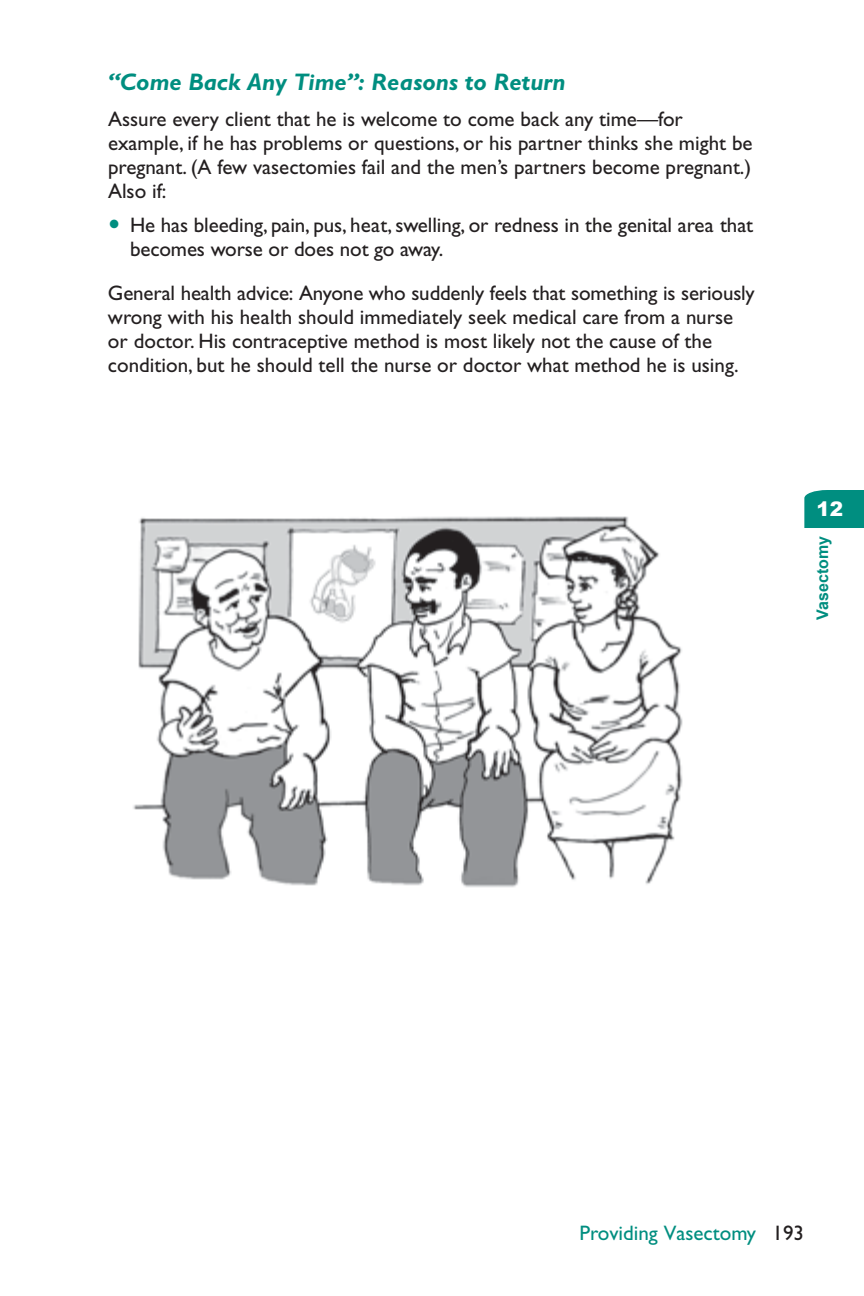
<style>
.page{position:relative;width:864px;height:1296px;background:#fff}
.page>*{position:absolute;margin:0;border:0;box-sizing:border-box;transform-origin:0 0}
.t1{font:italic 700 24px "Gill Sans";color:#008e80}
.t2{font:21px/24px "Gill Sans";color:#231f20}
.t3{font:21px "Gill Sans";color:#008e80}
.t4{font:900 20px "Arial";color:#fff}
.t5{font:700 16px "Arial";color:#008e80}
.s1{color:#231f20}
</style>
<div class="page">
<img style="left:133px;top:516px;width:550px;height:372px">
<div style="left:804px;top:490px;width:60px;height:38px;background:#008e80"></div>
<p class="t1" style="left:108px;top:68px;width:459px">“Come Back Any Time”: Reasons to Return</p>
<p class="t2" style="left:108px;top:107px;width:646px">Assure every client that he is welcome to come back any time—for example, if he has problems or questions, or his partner thinks she might be pregnant. (A few vasectomies fail and the men’s partners become pregnant.)<br>Also if:</p>
<p class="t2" style="left:130px;top:213px;width:625px">He has bleeding, pain, pus, heat, swelling, or redness in the genital area that becomes worse or does not go away.</p>
<p class="t2" style="left:108px;top:281px;width:648px">General health advice: Anyone who suddenly feels that something is seriously wrong with his health should immediately seek medical care from a nurse or doctor. His contraceptive method is most likely not the cause of the condition, but he should tell the nurse or doctor what method he is using.</p>
<p class="t4" style="left:817px;top:495px;width:28px">12</p>
<p class="t5" style="left:814px;top:620px;width:85px;rotate:-90deg">Vasectomy</p>
<p class="t3" style="left:579px;top:1221px;width:226px">Providing Vasectomy <span class="s1">193</span></p>
</div>
